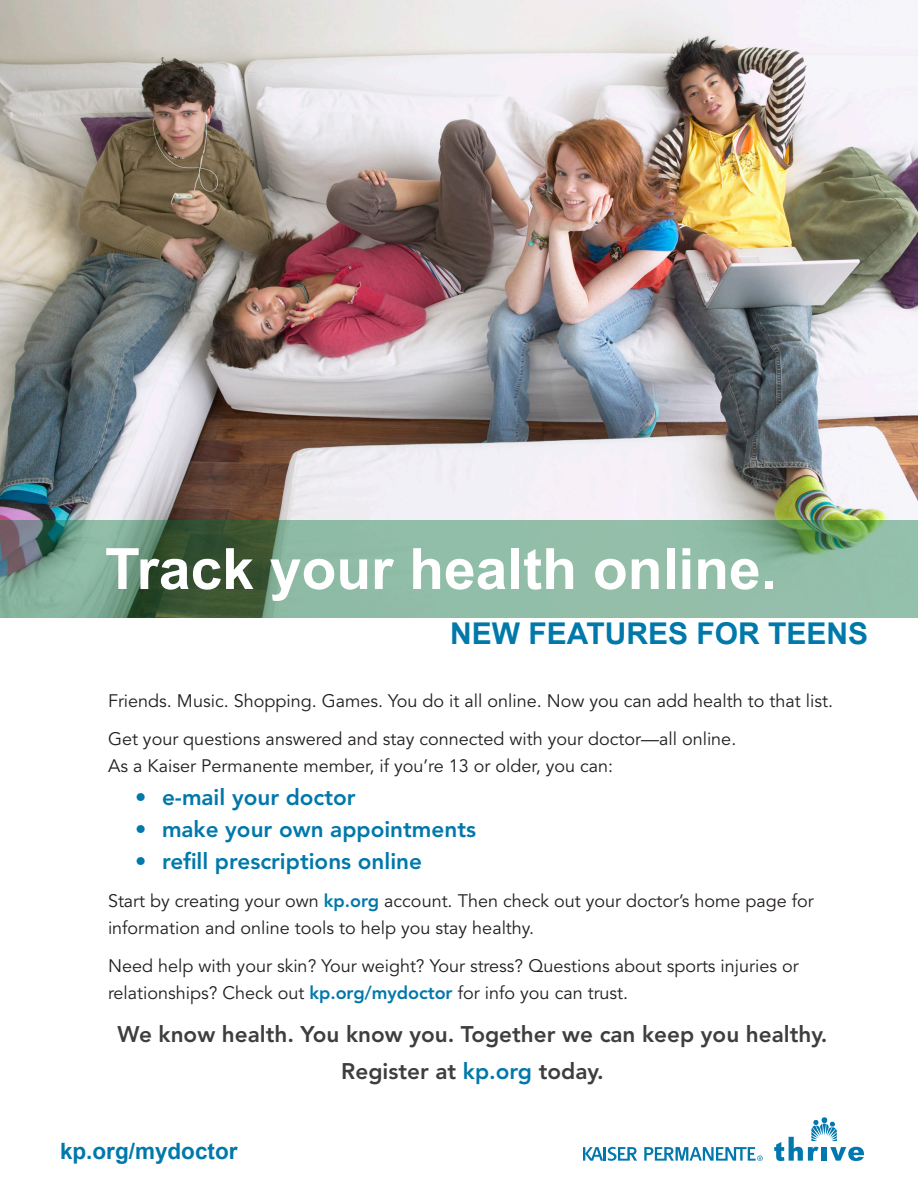
<style>
.page{position:relative;width:918px;height:1188px;background:#fff}
.page>*{position:absolute;margin:0;border:0;box-sizing:border-box;transform-origin:0 0}
.t1{font:700 57px "Arial";color:#fff}
.t2{font:700 30px "Arial";color:#0078aa}
.t3{font:800 22.5px "Avenir";color:#3e3e3f}
.t4{font:800 22.5px "Avenir";color:#0078aa}
.t5{font:700 22.5px "Arial";color:#0078aa}
.t6{font:18px/27px "Avenir";color:#231f20}
.s1{font-weight:800;color:#0078aa}
.s2{color:#0078aa}
</style>
<div class="page">
<img style="left:0;top:0;width:918px;height:520px">
<svg style="left:774px;top:1117px;width:90px;height:44px"></svg>
<svg style="left:583px;top:1147px;width:54px;height:14px"></svg>
<svg style="left:644px;top:1147px;width:119px;height:14px"></svg>
<svg style="left:0;top:520px;width:918px;height:98px;fill:#90bda9"></svg>
<p class="t1" style="left:105px;top:531px;width:673px">Track your health online.</p>
<p class="t2" style="left:450px;top:614px;width:419px">NEW FEATURES FOR TEENS</p>
<p class="t6" style="left:108px;top:688px;width:727px">Friends. Music. Shopping. Games. You do it all online. Now you can add health to that list.</p>
<p class="t6" style="left:108px;top:726px;width:630px">Get your questions answered and stay connected with your doctor—all online.<br>As a Kaiser Permanente member, if you’re 13 or older, you can:</p>
<p class="t4" style="left:135px;top:783px;width:222px">• e-mail your doctor</p>
<p class="t4" style="left:135px;top:816px;width:343px">• make your own appointments</p>
<p class="t4" style="left:135px;top:848px;width:289px">• refill prescriptions online</p>
<p class="t6" style="left:108px;top:888px;width:707px">Start by creating your own <span class="s1">kp.org</span> account. Then check out your doctor’s home page for information and online tools to help you stay healthy.</p>
<p class="t6" style="left:108px;top:953px;width:692px">Need help with your skin? Your weight? Your stress? Questions about sports injuries or relationships? Check out <span class="s1">kp.org/mydoctor</span> for info you can trust.</p>
<p class="t3" style="left:117px;top:1021px;width:712px">We know health. You know you. Together we can keep you healthy.</p>
<p class="t3" style="left:341px;top:1058px;width:264px">Register at <span class="s2">kp.org</span> today.</p>
<p class="t5" style="left:60px;top:1136px;width:179px">kp.org/mydoctor</p>
</div>
